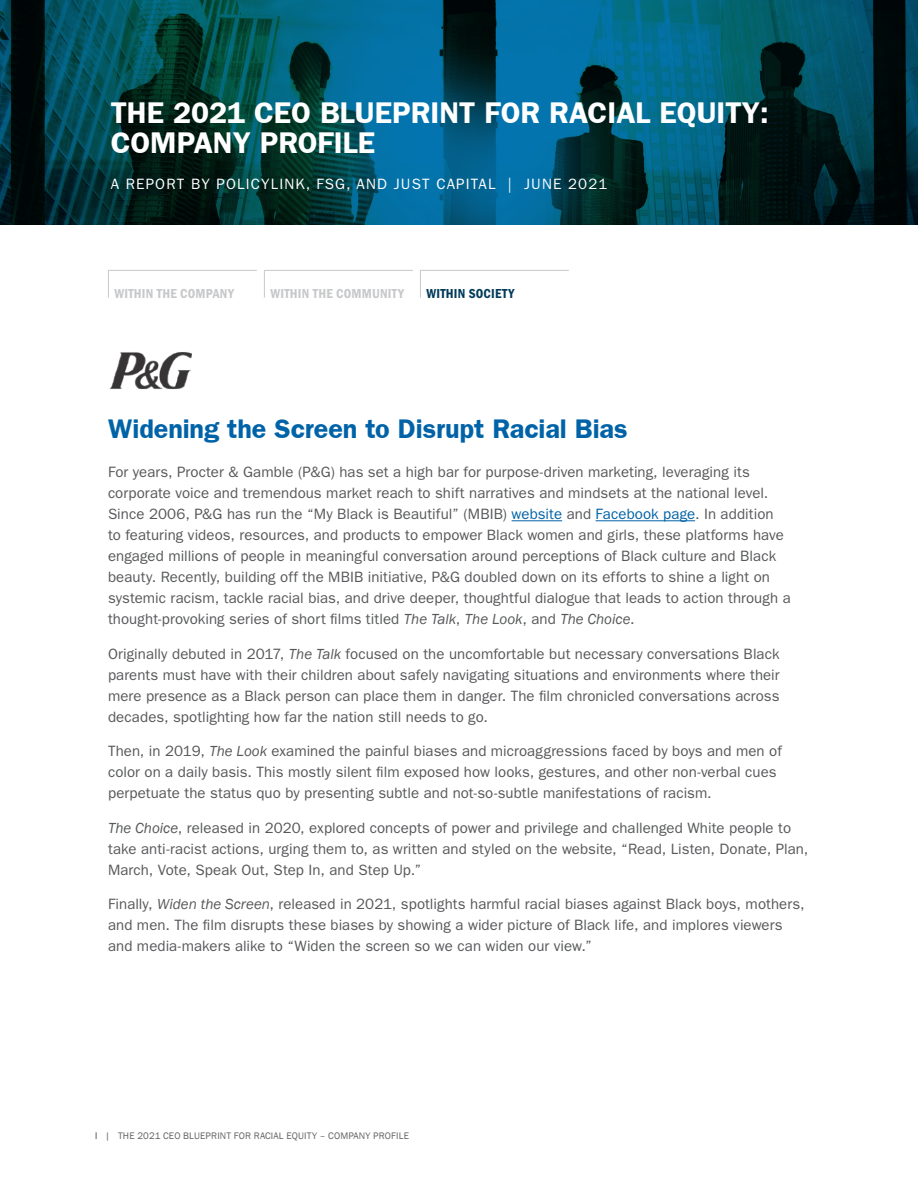
<style>
.page{position:relative;width:918px;height:1188px;background:#fff}
.page>*{position:absolute;margin:0;border:0;box-sizing:border-box;transform-origin:0 0}
.t1{font:600 30px/30px "ITC Franklin Gothic Std";color:#fff}
.t2{font:600 27px "ITC Franklin Gothic Std";letter-spacing:-.005em;color:#0163a7}
.t3{font:15px/21px "ITC Franklin Gothic Std";letter-spacing:.005em;color:#57585a}
.t4{font:15px "ITC Franklin Gothic Std";letter-spacing:.075em;color:#fff}
.t5{font:13.5px "ITC Franklin Gothic Std Dm Cd";letter-spacing:.015em;color:#c7c8ca}
.t6{font:13.5px "Franklin Gothic LT Pro Cn Dm";letter-spacing:.02em;color:#c7c8ca}
.t7{font:13.5px "ITC Franklin Gothic Std Dm Cd";letter-spacing:.015em;color:#023b5a}
.t8{font:9.75px "Franklin Gothic";letter-spacing:.015em;color:#636366}
.s1{color:#0163a7}
.s2{font-family:"Franklin Gothic";font-style:italic}
.s3{font-family:"Gill Sans"}
</style>
<div class="page">
<hr style="left:512px;top:520px;width:50px;height:1px;background:#0163a7">
<hr style="left:596px;top:520px;width:99px;height:1px;background:#0163a7">
<hr style="left:108px;top:270px;width:149px;height:1px;background:#c7c8ca">
<svg style="left:108px;top:271px;width:1px;height:27px"></svg>
<hr style="left:264px;top:270px;width:149px;height:1px;background:#c7c8ca">
<svg style="left:264px;top:271px;width:1px;height:27px"></svg>
<hr style="left:420px;top:270px;width:149px;height:1px;background:#c7c8ca">
<svg style="left:420px;top:271px;width:1px;height:27px"></svg>
<img style="left:109px;top:352px;width:83px;height:38px">
<svg style="left:0;top:0;width:918px;height:225px;background:#024b5e"></svg>
<h1 class="t1" style="left:111px;top:98px;width:660px">THE 2021 CEO BLUEPRINT FOR RACIAL EQUITY:<br>COMPANY PROFILE</h1>
<p class="t4" style="left:111px;top:175px;width:498px">A REPORT BY POLICYLINK, FSG, AND JUST CAPITAL | JUNE 2021</p>
<p class="t6" style="left:114px;top:285px;width:121px">WITHIN THE COMPANY</p>
<p class="t5" style="left:270px;top:285px;width:135px">WITHIN THE COMMUNITY</p>
<p class="t7" style="left:426px;top:285px;width:89px">WITHIN SOCIETY</p>
<h2 class="t2" style="left:108px;top:413px;width:521px">Widening the Screen to Disrupt Racial Bias</h2>
<p class="t3" style="left:108px;top:462px;width:684px">For years, Procter &amp; Gamble (P&amp;G) has set a high bar for purpose-driven marketing, leveraging its corporate voice and tremendous market reach to shift narratives and mindsets at the national level.<br>Since 2006, P&amp;G has run the “My Black is Beautiful” (MBIB) <span class="s1">website</span> and <span class="s1">Facebook page</span>. In addition<br>to featuring videos, resources, and products to empower Black women and girls, these platforms have engaged millions of people in meaningful conversation around perceptions of Black culture and Black beauty. Recently, building off the MBIB initiative, P&amp;G doubled down on its efforts to shine a light on systemic racism, tackle racial bias, and drive deeper, thoughtful dialogue that leads to action through a thought-provoking series of short films titled <span class="s2">The Talk</span>, <span class="s2">The Look</span>, and <span class="s2">The Choice</span>.</p>
<p class="t3" style="left:108px;top:643px;width:673px;text-align:justify">Originally debuted in 2017, <span class="s2">The Talk</span> focused on the uncomfortable but necessary conversations Black parents must have with their children about safely navigating situations and environments where their mere presence as a Black person can place them in danger. The film chronicled conversations across decades, spotlighting how far the nation still needs to go.</p>
<p class="t3" style="left:108px;top:741px;width:675px">Then, in 2019, <span class="s2">The Look</span> examined the painful biases and microaggressions faced by boys and men of color on a daily basis. This mostly silent film exposed how looks, gestures, and other non-verbal cues perpetuate the status quo by presenting subtle and not-so-subtle manifestations of racism.</p>
<p class="t3" style="left:108px;top:817px;width:702px"><span class="s2">The Choice</span>, released in 2020, explored concepts of power and privilege and challenged White people to take anti-racist actions, urging them to, as written and styled on the website, “Read, Listen, Donate, Plan,<br>March, Vote, Speak Out, Step In, and Step Up.”</p>
<p class="t3" style="left:108px;top:894px;width:698px">Finally, <span class="s2">Widen the Screen</span>, released in 2021, spotlights harmful racial biases against Black boys, mothers, and men. The film disrupts these biases by showing a wider picture of Black life, and implores viewers and media-makers alike to “Widen the screen so we can widen our view.”</p>
<p class="t8" style="left:94px;top:1130px;width:317px"><span class="s3">1</span> | THE 2021 CEO BLUEPRINT FOR RACIAL EQUITY – COMPANY PROFILE</p>
</div>
